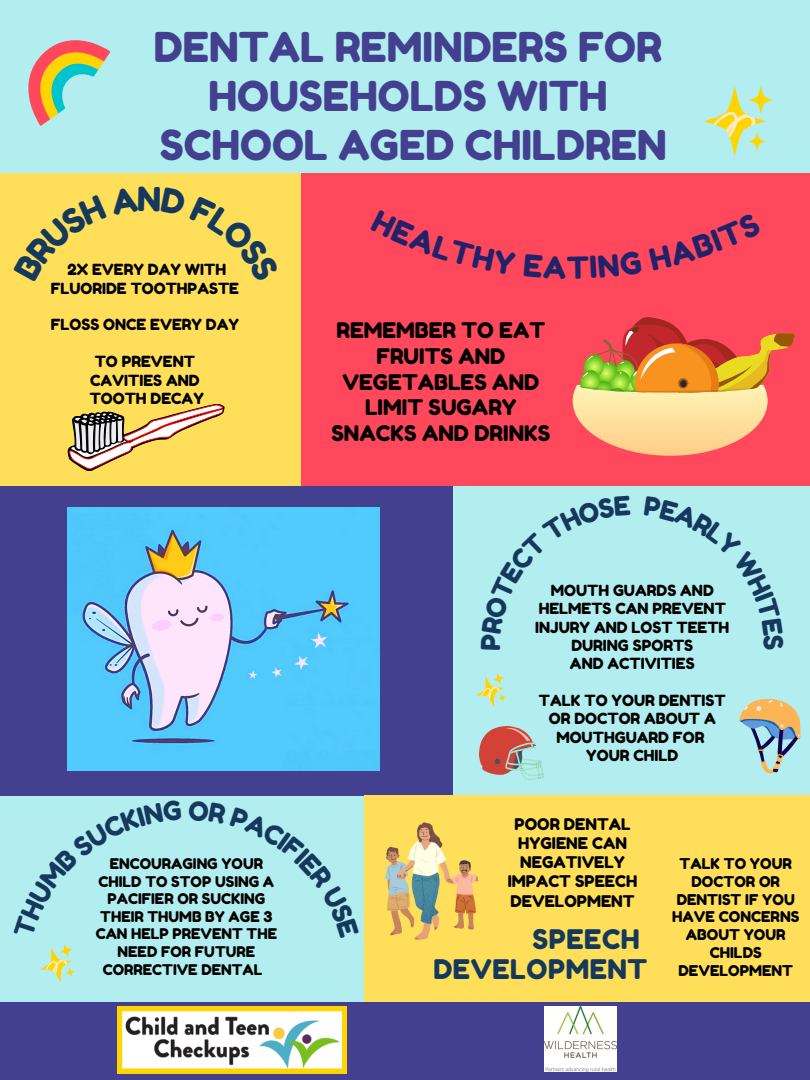
<style>
.page{position:relative;width:810px;height:1080px;background:#b2edef}
.page>*{position:absolute;margin:0;border:0;box-sizing:border-box;transform-origin:0 0}
.t1{font:41.12px/49.2px "Fredoka One";color:#43408f;text-align:center}
.t2{font:27px/29.5px "Fredoka One";letter-spacing:.02em;color:#15395d;text-align:right}
.t3{font:21.5px/25.7px "Fredoka One";color:#000;text-align:center}
.t4{font:16.06px/19.2px "Fredoka One";color:#000;text-align:center}
.t5{font:15.38px/18.4px "Fredoka One";color:#000;text-align:center}
.t6{font:14.88px/17.8px "Fredoka One";color:#000;text-align:center}
.t7{font:14.75px/17.6px "Fredoka One";color:#000;text-align:center}
</style>
<div class="page">
<div style="left:0;top:483px;width:453px;height:312px;background:#43408f"></div>
<div style="left:0;top:174px;width:301px;height:312px;background:#ffde59"></div>
<div style="left:301px;top:174px;width:509px;height:312px;background:#ff485b"></div>
<div style="left:365px;top:795px;width:445px;height:227px;background:#ffde59"></div>
<svg style="left:28px;top:40px;width:82px;height:86px"></svg>
<svg style="left:703px;top:86px;width:70px;height:71px"></svg>
<div style="left:0;top:1002px;width:810px;height:78px;background:#43408f"></div>
<img style="left:385px;top:822px;width:92px;height:117px">
<svg style="left:476px;top:673px;width:30px;height:34px"></svg>
<img style="left:68px;top:507px;width:312px;height:264px">
<img style="left:544px;top:1007px;width:72px;height:65px">
<svg style="left:117px;top:1007px;width:230px;height:66px;background:#fee563"></svg>
<img style="left:125px;top:1016px;width:214px;height:51px">
<svg style="left:739px;top:699px;width:62px;height:74px"></svg>
<svg style="left:68px;top:404px;width:156px;height:67px"></svg>
<svg style="left:573px;top:317px;width:222px;height:139px"></svg>
<svg style="left:479px;top:726px;width:65px;height:54px"></svg>
<svg style="left:40px;top:944px;width:35px;height:39px"></svg>
<h1 class="t1" style="left:154px;top:22px;width:514px">DENTAL REMINDERS FOR<br>HOUSEHOLDS WITH<br>SCHOOL AGED CHILDREN</h1>
<p class="t5" style="left:51px;top:261px;width:190px">2X EVERY DAY WITH<br>FLUORIDE TOOTHPASTE</p>
<p class="t5" style="left:51px;top:316px;width:190px">FLOSS ONCE EVERY DAY</p>
<p class="t5" style="left:90px;top:352px;width:116px">TO PREVENT<br>CAVITIES AND<br>TOOTH DECAY</p>
<h3 class="t3" style="left:331px;top:318px;width:221px">REMEMBER TO EAT<br>FRUITS AND<br>VEGETABLES AND<br>LIMIT SUGARY<br>SNACKS AND DRINKS</h3>
<p class="t7" style="left:96px;top:855px;width:183px">ENCOURAGING YOUR<br>CHILD TO STOP USING A<br>PACIFIER OR SUCKING<br>THEIR THUMB BY AGE 3<br>CAN HELP PREVENT THE<br>NEED FOR FUTURE<br>CORRECTIVE DENTAL</p>
<p class="t5" style="left:535px;top:581px;width:195px">MOUTH GUARDS AND<br>HELMETS CAN PREVENT<br>INJURY AND LOST TEETH<br>DURING SPORTS<br>AND ACTIVITIES</p>
<p class="t5" style="left:539px;top:691px;width:188px">TALK TO YOUR DENTIST<br>OR DOCTOR ABOUT A<br>MOUTHGUARD FOR<br>YOUR CHILD</p>
<p class="t4" style="left:508px;top:814px;width:131px">POOR DENTAL<br>HYGIENE CAN<br>NEGATIVELY<br>IMPACT SPEECH<br>DEVELOPMENT</p>
<h2 class="t2" style="left:433px;top:924px;width:215px">SPEECH<br>DEVELOPMENT</h2>
<p class="t6" style="left:672px;top:855px;width:129px">TALK TO YOUR<br>DOCTOR OR<br>DENTIST IF YOU<br>HAVE CONCERNS<br>ABOUT YOUR<br>CHILDS<br>DEVELOPMENT</p>
</div>
